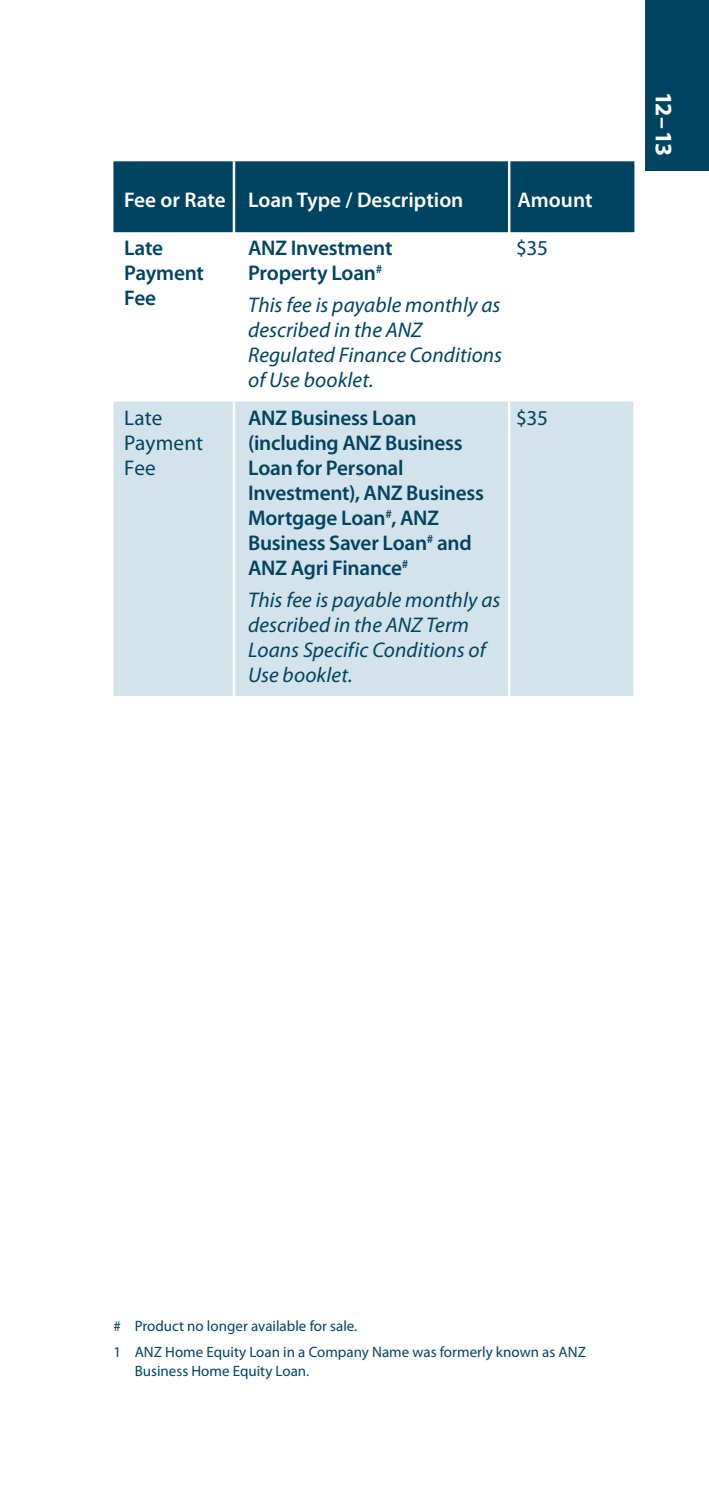
<style>
.page{position:relative;width:709px;height:1489px;background:#fff}
.page>*{position:absolute;margin:0;border:0;box-sizing:border-box;transform-origin:0 0}
.t1{font:700 23.75px "Myriad Pro";color:#fff}
.t2{font:600 21.25px/25px "Myriad Pro";letter-spacing:-.015em;color:#004462}
.t3{font:italic 21.25px/25px "Myriad Pro";letter-spacing:.005em;color:#004462}
.t4{font:600 21.25px "Myriad Pro";color:#fff}
.t5{font:21.25px/25px "Myriad Pro";color:#004462}
.t6{font:15px/25.8px "Myriad Pro";color:#004462}
</style>
<div class="page">
<div style="left:645px;top:0;width:64px;height:170px;background:#004462"></div>
<div style="left:113px;top:161px;width:521px;height:71px;background:#004462"></div>
<div style="left:113px;top:401px;width:520px;height:295px;background:#d2e3ec"></div>
<hr style="left:233px;top:161px;width:2px;height:71px;background:#fff">
<hr style="left:508px;top:161px;width:2px;height:71px;background:#fff">
<hr style="left:233px;top:401px;width:2px;height:295px;background:#fff">
<hr style="left:508px;top:401px;width:2px;height:295px;background:#fff">
<p class="t4" style="left:124px;top:186px;width:341px">Fee or Rate Loan Type / Description</p>
<p class="t4" style="left:517px;top:186px;width:77px">Amount</p>
<p class="t2" style="left:124px;top:235px;width:81px">Late<br>Payment<br>Fee</p>
<p class="t2" style="left:248px;top:235px;width:146px">ANZ Investment<br>Property Loan<sup>#</sup></p>
<p class="t5" style="left:516px;top:235px;width:33px">$35</p>
<p class="t3" style="left:248px;top:292px;width:255px">This fee is payable monthly as described in the ANZ<br>Regulated Finance Conditions of Use booklet.</p>
<p class="t5" style="left:124px;top:404px;width:81px">Late<br>Payment<br>Fee</p>
<p class="t2" style="left:248px;top:404px;width:237px">ANZ Business Loan (including ANZ Business<br>Loan for Personal<br>Investment), ANZ Business<br>Mortgage Loan<sup>#</sup>, ANZ<br>Business Saver Loan<sup>#</sup> and<br>ANZ Agri Finance<sup>#</sup></p>
<p class="t3" style="left:248px;top:587px;width:254px">This fee is payable monthly as described in the ANZ Term<br>Loans Specific Conditions of<br>Use booklet.</p>
<p class="t5" style="left:516px;top:404px;width:33px">$35</p>
<p class="t1" style="left:679px;top:91px;width:66px;rotate:90deg">12–13</p>
<p class="t6" style="left:113px;top:1312px;width:474px"># Product no longer available for sale.<br>1 ANZ Home Equity Loan in a Company Name was formerly known as ANZ</p>
<p class="t6" style="left:135px;top:1357px;width:176px">Business Home Equity Loan.</p>
</div>
